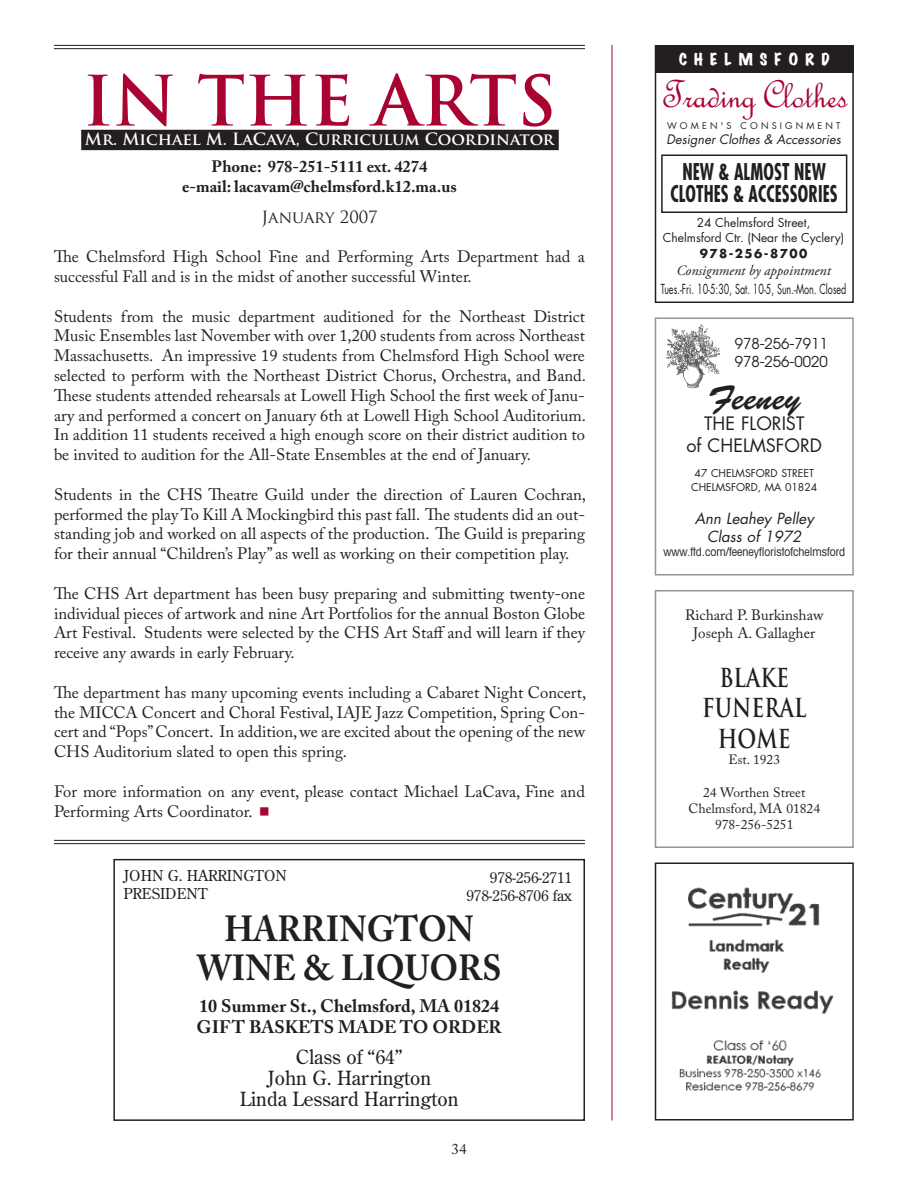
<style>
.page{position:relative;width:918px;height:1188px;background:#fff}
.page>*{position:absolute;margin:0;border:0;box-sizing:border-box;transform-origin:0 0}
.t1{font:700 67.5px "Trajan Pro";color:#a90332}
.t2{font:42px "AT French Script";color:#a90332}
.t3{font:700 36px/39px "Adobe Caslon Pro";color:#231f20;text-align:center;scale:.92 1}
.t4{font:34.5px "Brush Script";color:#231f20}
.t5{font:700 25.5px/30.6px "Trajan Pro";color:#231f20;text-align:center;scale:.8 1}
.t6{font:700 condensed 22.5px/21.6px "Futura Std";letter-spacing:.005em;color:#231f20;text-align:center;scale:.8 1}
.t7{font:19.5px/21px "Century Old Style";color:#231f20;text-align:center}
.t8{font:700 18px/21.6px "Adobe Caslon Pro";color:#231f20}
.t9{font:18px/21.6px "Futura Std";color:#231f20;text-align:center}
.t10{font:16.5px/19.8px "Adobe Caslon Pro";color:#231f20;text-align:justify}
.t11{font:700 16.5px/19.8px "Adobe Caslon Pro";color:#231f20;text-align:center}
.t12{font:700 16.5px "Trajan Pro";color:#fff}
.t13{font:16.5px "Trajan Pro";color:#231f20}
.t14{font:15px/18px "Century Old Style";color:#231f20;text-align:right}
.t15{font:15px/18px "Adobe Caslon Pro";color:#231f20;text-align:center}
.t16{font:italic 15px/18px "Futura Std";color:#231f20;text-align:center}
.t17{font:15px/18px "Avant Garde";color:#231f20}
.t18{font:expanded 15px "Marker Felt";color:#fff}
.t19{font:italic 14.25px "Adobe Garamond Pro";color:#231f20}
.t20{font:13.5px/16.2px "Adobe Caslon Pro";color:#231f20;text-align:center}
.t21{font:13.5px "Futura Std";color:#231f20;scale:.67 1}
.t22{font:italic 12.75px "Futura Std";color:#231f20}
.t23{font:12px/14.4px "Futura Std";color:#231f20;text-align:center}
.t24{font:condensed 12px "Avant Garde";color:#231f20}
.t25{font:700 12px "Futura Std";letter-spacing:.12em;color:#231f20}
.t26{font:10.5px/14.4px "Futura Std";color:#231f20;text-align:center}
.t27{font:9px "Futura Std";letter-spacing:.35em;color:#231f20}
.s1{font-family:"Universal Newswith Comm Pi";color:#a90332}
</style>
<div class="page">
<div style="left:83px;top:131px;width:474px;height:18px;background:#231f20"></div>
<div style="left:81px;top:130px;width:478px;height:20px;border:3px solid #231f20"></div>
<hr style="left:54px;top:48px;width:531px;height:1px;background:#231f20">
<hr style="left:54px;top:45px;width:531px;height:1px;background:#231f20">
<hr style="left:612px;top:45px;width:1px;height:1075px;background:#a90332">
<div style="left:655px;top:45px;width:199px;height:258px;border:2px solid #231f20"></div>
<div style="left:655px;top:46px;width:198px;height:27px;background:#231f20"></div>
<div style="left:661px;top:154px;width:186px;height:59px;border:2px solid #231f20"></div>
<img style="left:666px;top:324px;width:54px;height:65px">
<div style="left:655px;top:317px;width:199px;height:259px;border:2px solid #939598"></div>
<div style="left:655px;top:590px;width:199px;height:258px;border:2px solid #939598"></div>
<img style="left:671px;top:887px;width:163px;height:204px">
<div style="left:655px;top:862px;width:199px;height:258px;border:2px solid #231f20"></div>
<hr style="left:54px;top:843px;width:531px;height:1px;background:#231f20">
<hr style="left:54px;top:840px;width:531px;height:1px;background:#231f20">
<div style="left:113px;top:859px;width:472px;height:262px;border:2px solid #231f20"></div>
<h1 class="t1" style="left:83px;top:63px;width:475px">IN THE ARTS</h1>
<p class="t12" style="left:85px;top:130px;width:471px">Mr. Michael M. LaCava, Curriculum Coordinator</p>
<p class="t11" style="left:182px;top:159px;width:276px">Phone: 978-251-5111 ext. 4274<br>e-mail: lacavam@chelmsford.k12.ma.us</p>
<p class="t13" style="left:261px;top:207px;width:118px">JANUARY 2007</p>
<p class="t10" style="left:54px;top:249px;width:532px">The Chelmsford High School Fine and Performing Arts Department had a successful Fall and is in the midst of another successful Winter.</p>
<p class="t10" style="left:54px;top:308px;width:534px">Students from the music department auditioned for the Northeast District Music Ensembles last November with over 1,200 students from across Northeast Massachusetts. An impressive 19 students from Chelmsford High School were selected to perform with the Northeast District Chorus, Orchestra, and Band.<br>These students attended rehearsals at Lowell High School the first week of Janu&shy;ary and performed a concert on January 6th at Lowell High School Auditorium.<br>In addition 11 students received a high enough score on their district audition to be invited to audition for the All-State Ensembles at the end of January.</p>
<p class="t10" style="left:54px;top:487px;width:534px">Students in the CHS Theatre Guild under the direction of Lauren Cochran, performed the play To Kill A Mockingbird this past fall. The students did an out&shy;standing job and worked on all aspects of the production. The Guild is preparing for their annual “Children’s Play” as well as working on their competition play.</p>
<p class="t10" style="left:54px;top:586px;width:533px">The CHS Art department has been busy preparing and submitting twenty-one individual pieces of artwork and nine Art Portfolios for the annual Boston Globe Art Festival. Students were selected by the CHS Art Staff and will learn if they receive any awards in early February.</p>
<p class="t10" style="left:54px;top:685px;width:534px">The department has many upcoming events including a Cabaret Night Concert, the MICCA Concert and Choral Festival, IAJE Jazz Competition, Spring Con&shy;cert and “Pops” Concert. In addition, we are excited about the opening of the new CHS Auditorium slated to open this spring.</p>
<p class="t10" style="left:54px;top:784px;width:532px">For more information on any event, please contact Michael LaCava, Fine and<br>Performing Arts Coordinator. <span class="s1">-</span></p>
<p class="t14" style="left:123px;top:868px;width:165px;text-align:left">JOHN G. HARRINGTON<br>PRESIDENT</p>
<p class="t14" style="left:466px;top:869px;width:107px">978-256-2711<br>978-256-8706 fax</p>
<h3 class="t3" style="left:197px;top:914px;width:333px">HARRINGTON<br>WINE &amp; LIQUORS</h3>
<p class="t8" style="left:197px;top:997px;width:307px">10 Summer St., Chelmsford, MA 01824<br>GIFT BASKETS MADE TO ORDER</p>
<p class="t7" style="left:240px;top:1048px;width:220px">Class of “64”<br>John G. Harrington<br>Linda Lessard Harrington</p>
<p class="t15" style="left:452px;top:1142px;width:16px">34</p>
<p class="t18" style="left:679px;top:52px;width:152px">C H E L M S F O R D</p>
<h2 class="t2" style="left:661px;top:68px;width:187px">Trading Clothes</h2>
<p class="t27" style="left:667px;top:121px;width:175px">WOMEN'S CONSIGNMENT</p>
<p class="t22" style="left:667px;top:133px;width:176px">Designer Clothes &amp; Accessories</p>
<h3 class="t6" style="left:671px;top:163px;width:211px">NEW &amp; ALMOST NEW<br>CLOTHES &amp; ACCESSORIES</h3>
<p class="t23" style="left:663px;top:216px;width:183px">24 Chelmsford Street,<br>Chelmsford Ctr. (Near the Cyclery)</p>
<p class="t25" style="left:700px;top:248px;width:109px">978-256-8700</p>
<p class="t19" style="left:676px;top:264px;width:156px">Consignment by appointment</p>
<p class="t21" style="left:661px;top:283px;width:279px">Tues.-Fri. 10-5:30, Sat. 10-5, Sun.-Mon. Closed</p>
<p class="t17" style="left:735px;top:336px;width:95px">978-256-7911<br>978-256-0020</p>
<h3 class="t4" style="left:708px;top:388px;width:94px">Feeney</h3>
<p class="t9" style="left:687px;top:414px;width:137px">THE FLORIST<br>of CHELMSFORD</p>
<p class="t26" style="left:691px;top:467px;width:128px">47 CHELMSFORD STREET<br>CHELMSFORD, MA 01824</p>
<p class="t16" style="left:695px;top:510px;width:121px">Ann Leahey Pelley<br>Class of 1972</p>
<p class="t24" style="left:664px;top:547px;width:183px">www.ftd.com/feeneyfloristofchelmsford</p>
<p class="t15" style="left:685px;top:608px;width:140px">Richard P. Burkinshaw<br>Joseph A. Gallagher</p>
<h3 class="t5" style="left:702px;top:663px;width:132px">BLAKE<br>FUNERAL<br>HOME</h3>
<p class="t20" style="left:728px;top:753px;width:53px">Est. 1923</p>
<p class="t20" style="left:688px;top:786px;width:133px">24 Worthen Street<br>Chelmsford, MA 01824<br>978-256-5251</p>
</div>
